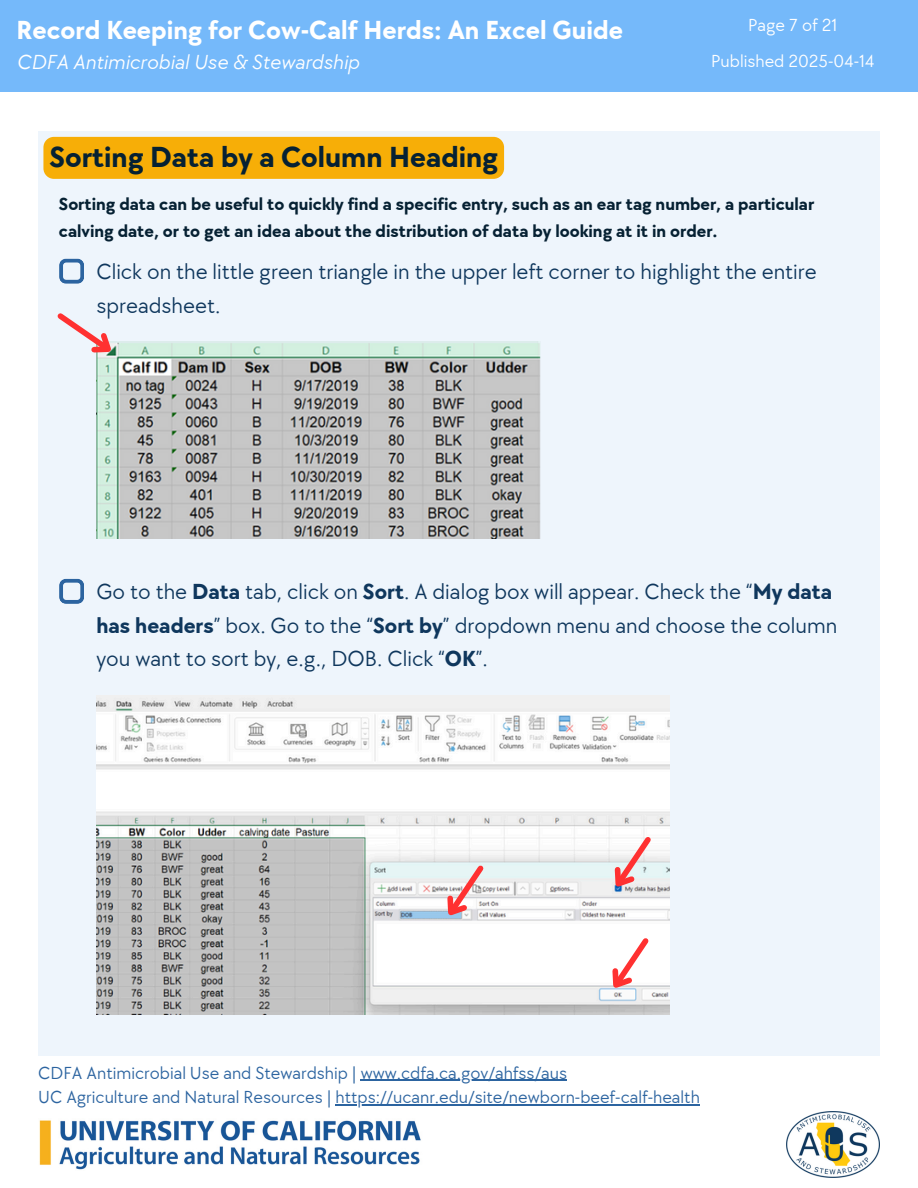
<style>
.page{position:relative;width:918px;height:1188px;background:#fff}
.page>*{position:absolute;margin:0;border:0;box-sizing:border-box;transform-origin:0 0}
.t1{font:700 30px "TT Chocolates";color:#062133}
.t2{font:700 27px "TT Chocolates";color:#fff}
.t3{font:22.5px/33.8px "TT Chocolates";color:#0f375d}
.t4{font:italic 21px "TT Chocolates";color:#fff}
.t5{font:700 18px/27px "TT Chocolates";color:#062133}
.t6{font:18px "TT Chocolates";color:#2c64a0}
.t7{font:18px "TT Chocolates";color:#fff}
.s1{font-weight:700}
</style>
<div class="page">
<div style="left:38px;top:131px;width:842px;height:924px;background:#eef5fc"></div>
<svg style="left:59px;top:259px;width:25px;height:24px"></svg>
<svg style="left:59px;top:579px;width:25px;height:24px"></svg>
<img style="left:97px;top:342px;width:444px;height:196px">
<svg style="left:57px;top:313px;width:68px;height:55px"></svg>
<img style="left:97px;top:696px;width:572px;height:318px">
<div style="left:43px;top:137px;width:461px;height:42px;background:#f7ae07;border-radius:11px"></div>
<svg style="left:432px;top:861px;width:56px;height:68px"></svg>
<svg style="left:600px;top:832px;width:56px;height:69px"></svg>
<svg style="left:597px;top:933px;width:56px;height:69px"></svg>
<div style="left:0;top:0;width:918px;height:92px;background:#75b9fa"></div>
<img style="left:786px;top:1111px;width:94px;height:67px">
<img style="left:39px;top:1120px;width:382px;height:50px">
<hr style="left:361px;top:1080px;width:206px;height:1px;background:#2c64a0">
<hr style="left:335px;top:1104px;width:365px;height:1px;background:#2c64a0">
<h1 class="t2" style="left:17px;top:14px;width:608px">Record Keeping for Cow-Calf Herds: An Excel Guide</h1>
<h3 class="t4" style="left:17px;top:50px;width:344px">CDFA Antimicrobial Use &amp; Stewardship</h3>
<p class="t7" style="left:748px;top:14px;width:91px">Page 7 of 21</p>
<h2 class="t7" style="left:711px;top:50px;width:165px">Published 2025-04-14</h2>
<h1 class="t1" style="left:49px;top:140px;width:450px">Sorting Data by a Column Heading</h1>
<h2 class="t5" style="left:59px;top:191px;width:757px">Sorting data can be useful to quickly find a specific entry, such as an ear tag number, a particular calving date, or to get an idea about the distribution of data by looking at it in order.</h2>
<p class="t3" style="left:96px;top:255px;width:722px">Click on the little green triangle in the upper left corner to highlight the entire spreadsheet.</p>
<p class="t3" style="left:96px;top:575px;width:742px">Go to the <span class="s1">Data</span> tab, click on <span class="s1">Sort</span>. A dialog box will appear. Check the “<span class="s1">My data has headers</span>” box. Go to the “<span class="s1">Sort by</span>” dropdown menu and choose the column you want to sort by, e.g., DOB. Click “<span class="s1">OK</span>”.</p>
<p class="t6" style="left:38px;top:1062px;width:530px">CDFA Antimicrobial Use and Stewardship | www.cdfa.ca.gov/ahfss/aus</p>
<p class="t6" style="left:38px;top:1087px;width:663px">UC Agriculture and Natural Resources | https://ucanr.edu/site/newborn-beef-calf-health</p>
</div>
